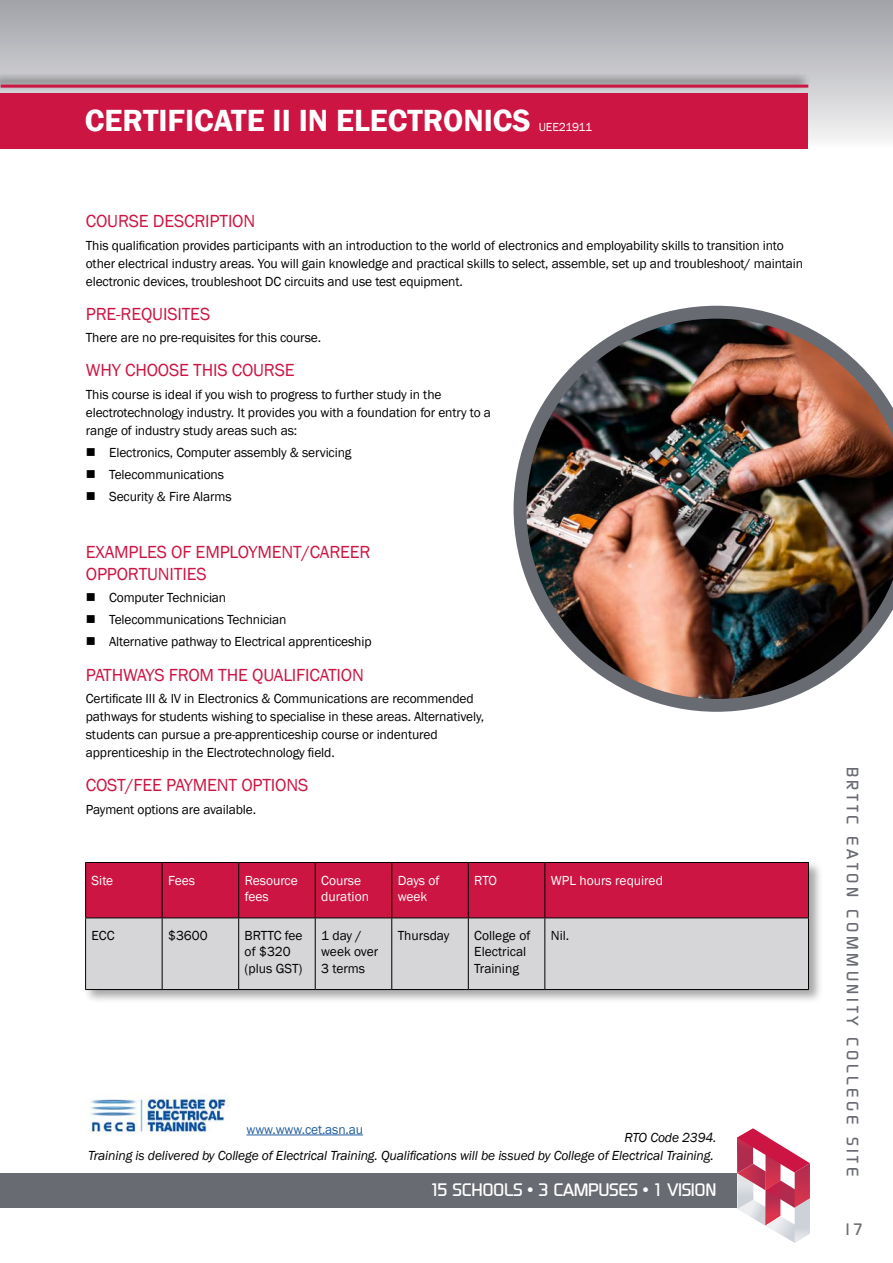
<style>
.page{position:relative;width:893px;height:1263px;background:#fff}
.page>*{position:absolute;margin:0;border:0;box-sizing:border-box;transform-origin:0 0}
.t1{font:600 31.5px "Franklin Gothic";color:#fff}
.t2{font:18px/21.6px "Franklin Gothic";letter-spacing:-.01em;color:#cd1543}
.t3{font:500 18px "Continuum";letter-spacing:-.02em;color:#fff}
.t4{font:500 16.5px "Continuum";letter-spacing:.22em;color:#696b73}
.t5{font:500 16.5px "Continuum";color:#6d6e71}
.t6{font:13.5px/18px "Franklin Gothic";letter-spacing:-.01em;color:#000}
.t7{font:italic 13.5px/18px "Franklin Gothic";letter-spacing:-.01em;color:#000;text-align:right}
.t8{font:13.5px/16.2px "Franklin Gothic";color:#fff}
.t9{font:13.5px "Franklin Gothic";letter-spacing:-.01em;color:#215e9e}
.t10{font:12px "Franklin Gothic";letter-spacing:-.025em;color:#fff}
.s1{font-family:"Bahamas Plain";font-weight:400}
</style>
<div class="page">
<div style="left:0;top:0;width:893px;height:149px;background:linear-gradient(to bottom,#9fa0a7,#f7f7f7)"></div>
<div style="left:0;top:1173px;width:737px;height:35px;background:#696b73"></div>
<svg style="left:737px;top:1128px;width:73px;height:115px"></svg>
<div style="left:0;top:73px;width:812px;height:18px;background:#000;opacity:.75"></div>
<hr style="left:1px;top:85px;width:807px;height:3px;background:#cd1543">
<img style="left:514px;top:306px;width:379px;height:406px">
<div style="left:0;top:94px;width:808px;height:55px;background:#cd1543"></div>
<div style="left:84px;top:860px;width:739px;height:144px;background:#000;opacity:.35"></div>
<div style="left:86px;top:863px;width:722px;height:54px;background:#cd1543"></div>
<div style="left:86px;top:918px;width:722px;height:71px;background:#d6d6d9"></div>
<hr style="left:85px;top:862px;width:77px;height:1px;background:#000">
<hr style="left:85px;top:863px;width:1px;height:54px;background:#000">
<hr style="left:162px;top:862px;width:77px;height:1px;background:#000">
<hr style="left:162px;top:863px;width:1px;height:54px;background:#000">
<hr style="left:239px;top:862px;width:76px;height:1px;background:#000">
<hr style="left:238px;top:863px;width:1px;height:54px;background:#000">
<hr style="left:315px;top:862px;width:77px;height:1px;background:#000">
<hr style="left:315px;top:863px;width:1px;height:54px;background:#000">
<hr style="left:392px;top:862px;width:76px;height:1px;background:#000">
<hr style="left:391px;top:863px;width:1px;height:54px;background:#000">
<hr style="left:468px;top:862px;width:77px;height:1px;background:#000">
<hr style="left:468px;top:863px;width:1px;height:54px;background:#000">
<hr style="left:545px;top:862px;width:264px;height:1px;background:#000">
<hr style="left:544px;top:863px;width:1px;height:54px;background:#000">
<hr style="left:808px;top:863px;width:1px;height:54px;background:#000">
<hr style="left:85px;top:917px;width:77px;height:1px;background:#000">
<hr style="left:85px;top:918px;width:1px;height:71px;background:#000">
<hr style="left:162px;top:917px;width:77px;height:1px;background:#000">
<hr style="left:162px;top:918px;width:1px;height:71px;background:#000">
<hr style="left:239px;top:917px;width:76px;height:1px;background:#000">
<hr style="left:238px;top:918px;width:1px;height:71px;background:#000">
<hr style="left:315px;top:917px;width:77px;height:1px;background:#000">
<hr style="left:315px;top:918px;width:1px;height:71px;background:#000">
<hr style="left:392px;top:917px;width:76px;height:1px;background:#000">
<hr style="left:391px;top:918px;width:1px;height:71px;background:#000">
<hr style="left:468px;top:917px;width:77px;height:1px;background:#000">
<hr style="left:468px;top:918px;width:1px;height:71px;background:#000">
<hr style="left:545px;top:917px;width:264px;height:1px;background:#000">
<hr style="left:544px;top:918px;width:1px;height:71px;background:#000">
<hr style="left:808px;top:918px;width:1px;height:71px;background:#000">
<hr style="left:85px;top:989px;width:77px;height:1px;background:#000">
<hr style="left:162px;top:989px;width:77px;height:1px;background:#000">
<hr style="left:239px;top:989px;width:76px;height:1px;background:#000">
<hr style="left:315px;top:989px;width:77px;height:1px;background:#000">
<hr style="left:392px;top:989px;width:76px;height:1px;background:#000">
<hr style="left:468px;top:989px;width:77px;height:1px;background:#000">
<hr style="left:545px;top:989px;width:264px;height:1px;background:#000">
<hr style="left:246px;top:1134px;width:117px;height:1px;background:#215e9e">
<img style="left:85px;top:1096px;width:144px;height:39px">
<h1 class="t1" style="left:85px;top:101px;width:448px">CERTIFICATE II IN ELECTRONICS</h1>
<p class="t10" style="left:539px;top:120px;width:55px">UEE21911</p>
<h2 class="t2" style="left:86px;top:211px;width:171px">COURSE DESCRIPTION</h2>
<p class="t6" style="left:86px;top:236px;width:719px">This qualification provides participants with an introduction to the world of electronics and employability skills to transition into other electrical industry areas. You will gain knowledge and practical skills to select, assemble, set up and troubleshoot/ maintain electronic devices, troubleshoot DC circuits and use test equipment.</p>
<h2 class="t2" style="left:86px;top:303px;width:126px">PRE-REQUISITES</h2>
<p class="t6" style="left:86px;top:329px;width:237px">There are no pre-requisites for this course.</p>
<h2 class="t2" style="left:86px;top:360px;width:210px">WHY CHOOSE THIS COURSE</h2>
<p class="t6" style="left:86px;top:385px;width:407px">This course is ideal if you wish to progress to further study in the electrotechnology industry. It provides you with a foundation for entry to a range of industry study areas such as:</p>
<p class="t6" style="left:86px;top:444px;width:267px">■ Electronics, Computer assembly &amp; servicing</p>
<p class="t6" style="left:86px;top:466px;width:140px">■ Telecommunications</p>
<p class="t6" style="left:86px;top:488px;width:147px">■ Security &amp; Fire Alarms</p>
<h2 class="t2" style="left:86px;top:542px;width:286px">EXAMPLES OF EMPLOYMENT/CAREER<br>OPPORTUNITIES</h2>
<p class="t6" style="left:86px;top:589px;width:142px">■ Computer Technician</p>
<p class="t6" style="left:86px;top:611px;width:202px">■ Telecommunications Technician</p>
<p class="t6" style="left:86px;top:633px;width:287px">■ Alternative pathway to Electrical apprenticeship</p>
<h2 class="t2" style="left:86px;top:664px;width:280px">PATHWAYS FROM THE QUALIFICATION</h2>
<p class="t6" style="left:86px;top:690px;width:400px">Certificate III &amp; IV in Electronics &amp; Communications are recommended pathways for students wishing to specialise in these areas. Alternatively, students can pursue a pre-apprenticeship course or indentured apprenticeship in the Electrotechnology field.</p>
<h2 class="t2" style="left:86px;top:775px;width:224px">COST/FEE PAYMENT OPTIONS</h2>
<p class="t6" style="left:86px;top:800px;width:172px">Payment options are available.</p>
<p class="t8" style="left:92px;top:872px;width:23px">Site</p>
<p class="t8" style="left:168px;top:872px;width:28px">Fees</p>
<p class="t8" style="left:245px;top:872px;width:55px">Resource fees</p>
<p class="t8" style="left:321px;top:872px;width:49px">Course duration</p>
<p class="t8" style="left:398px;top:872px;width:43px">Days of week</p>
<p class="t8" style="left:474px;top:872px;width:24px">RTO</p>
<p class="t8" style="left:551px;top:872px;width:114px">WPL hours required</p>
<p class="t6" style="left:92px;top:927px;width:25px">ECC</p>
<p class="t6" style="left:168px;top:927px;width:41px">$3600</p>
<p class="t6" style="left:245px;top:928px;width:60px;line-height:16.2px">BRTTC fee of $320 (plus GST)</p>
<p class="t6" style="left:321px;top:928px;width:59px;line-height:16.2px">1 day / week over<br>3 terms</p>
<p class="t6" style="left:398px;top:927px;width:53px">Thursday</p>
<p class="t6" style="left:474px;top:928px;width:58px;line-height:16.2px">College of<br>Electrical<br>Training</p>
<p class="t6" style="left:551px;top:927px;width:20px">Nil.</p>
<p class="t9" style="left:246px;top:1121px;width:118px">www.www.cet.asn.au</p>
<p class="t7" style="left:88px;top:1128px;width:630px">RTO Code 2394.<br>Training is delivered by College of Electrical Training. Qualifications will be issued by College of Electrical Training.</p>
<h2 class="t3" style="left:430px;top:1178px;width:288px"><span class="s1">1</span>5 SCHOOLS • 3 CAMPUSES • <span class="s1">1</span> VISION</h2>
<p class="t4" style="left:863px;top:766px;width:411px;rotate:90deg">BRTTC EATON COMMUNITY COLLEGE SITE</p>
<p class="t5" style="left:842px;top:1218px;width:22px">17</p>
</div>
